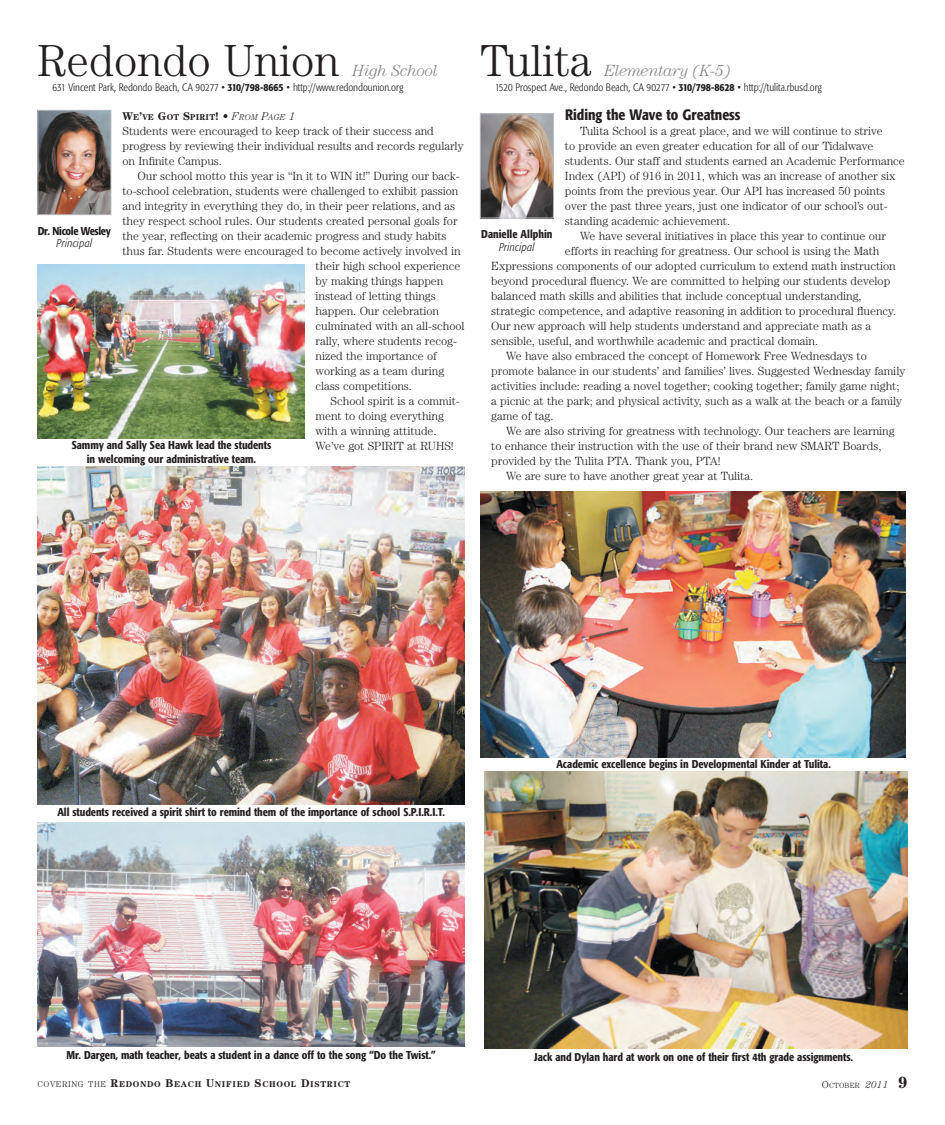
<style>
.page{position:relative;width:945px;height:1125px;background:#fff}
.page>*{position:absolute;margin:0;border:0;box-sizing:border-box;transform-origin:0 0}
.t1{font:300 45px "Century";color:#231f20}
.t2{font:italic 300 16.25px "Century";letter-spacing:-.02em;color:#808285}
.t3{font:500 condensed 15px "Formata";color:#231f20}
.t4{font:300 11.88px/15px "Century";letter-spacing:-.005em;color:#231f20}
.t5{font:500 condensed 11.25px/13.8px "Formata";letter-spacing:-.005em;color:#231f20;text-align:center}
.t6{font:italic 300 condensed 11.25px "Formata";letter-spacing:.02em;color:#231f20}
.t7{font:500 condensed 11.25px "Formata";letter-spacing:-.03em;color:#231f20}
.t8{font:300 condensed 10.62px "Formata";color:#231f20}
.t9{font:700 8.5px "Century";letter-spacing:.075em;color:#231f20}
.t10{font:700 8.5px "Century";letter-spacing:.015em;color:#231f20}
.t11{font:300 7.5px "Century";letter-spacing:.03em;color:#231f20}
.s1{font-weight:500}
.s2{font-size:11.25px}
.s3{font-weight:300;font-style:italic;font-size:11.25px}
.s4{font-weight:300;font-style:italic}
.s5{font-weight:300}
.s6{font-size:10px}
.s7{font-style:italic;font-size:10px}
.s8{font-weight:700;font-size:16.25px}
</style>
<div class="page">
<img style="left:40px;top:112px;width:69px;height:101px">
<div style="left:38px;top:110px;width:73px;height:105px;border:1px solid #bcbdc0"></div>
<img style="left:482px;top:115px;width:70px;height:101px">
<div style="left:480px;top:113px;width:74px;height:105px;border:1px solid #bcbdc0"></div>
<img style="left:38px;top:822px;width:427px;height:225px">
<img style="left:38px;top:264px;width:266px;height:175px">
<img style="left:485px;top:772px;width:423px;height:277px">
<img style="left:480px;top:492px;width:425px;height:265px">
<img style="left:38px;top:466px;width:427px;height:339px">
<h1 class="t1" style="left:38px;top:45px;width:304px">Redondo Union</h1>
<h2 class="t2" style="left:352px;top:65px;width:87px">High School</h2>
<p class="t8" style="left:52px;top:83px;width:352px">631 Vincent Park, Redondo Beach, CA 90277 • <span class="s1">310/798-8665</span> • http://www.redondounion.org</p>
<p class="t10" style="left:122px;top:114px;width:175px"><span class="s2">W</span>E<span class="s2">’</span>VE <span class="s2">G</span>OT <span class="s2">S</span>PIRIT<span class="s2">!</span> <span class="s3">• F</span><span class="s4">ROM</span> <span class="s3">P</span><span class="s4">AGE</span> <span class="s3">1</span></p>
<p class="t4" style="left:122px;top:124px;width:343px">Students were encouraged to keep track of their success and progress by reviewing their individual results and records regularly on Infinite Campus.</p>
<p class="t4" style="left:138px;top:169px;width:324px">Our school motto this year is “In it to WIN it!” During our back-</p>
<p class="t4" style="left:122px;top:184px;width:338px">to-school celebration, students were challenged to exhibit passion</p>
<p class="t4" style="left:122px;top:199px;width:334px">and integrity in everything they do, in their peer relations, and as</p>
<p class="t4" style="left:122px;top:214px;width:337px">they respect school rules. Our students created personal goals for</p>
<p class="t4" style="left:122px;top:229px;width:326px">the year, reflecting on their academic progress and study habits</p>
<p class="t4" style="left:122px;top:244px;width:340px">thus far. Students were encouraged to become actively involved in</p>
<p class="t4" style="left:316px;top:259px;width:146px">their high school experience</p>
<p class="t4" style="left:316px;top:274px;width:129px">by making things happen</p>
<p class="t4" style="left:316px;top:289px;width:122px">instead of letting things</p>
<p class="t4" style="left:316px;top:304px;width:125px">happen. Our celebration</p>
<p class="t4" style="left:316px;top:319px;width:151px">culminated with an all-school</p>
<p class="t4" style="left:316px;top:334px;width:143px">rally, where students recog-</p>
<p class="t4" style="left:316px;top:349px;width:123px">nized the importance of</p>
<p class="t4" style="left:316px;top:364px;width:130px">working as a team during</p>
<p class="t4" style="left:316px;top:379px;width:98px">class competitions.</p>
<p class="t4" style="left:331px;top:394px;width:131px">School spirit is a commit-</p>
<p class="t4" style="left:316px;top:409px;width:130px">ment to doing everything</p>
<p class="t4" style="left:316px;top:424px;width:122px">with a winning attitude.</p>
<p class="t4" style="left:316px;top:439px;width:140px">We’ve got SPIRIT at RUHS!</p>
<p class="t7" style="left:38px;top:226px;width:75px">Dr. Nicole Wesley</p>
<p class="t6" style="left:57px;top:239px;width:37px">Principal</p>
<p class="t5" style="left:72px;top:439px;width:201px">Sammy and Sally Sea Hawk lead the students in welcoming our administrative team.</p>
<h1 class="t1" style="left:480px;top:45px;width:113px">Tulita</h1>
<h2 class="t2" style="left:604px;top:65px;width:128px">Elementary (K-5)</h2>
<p class="t8" style="left:495px;top:83px;width:329px">1520 Prospect Ave., Redondo Beach, CA 90277 • <span class="s1">310/798-8628</span> • http://tulita.rbusd.org</p>
<p class="t3" style="left:565px;top:109px;width:177px">Riding the Wave to Greatness</p>
<p class="t4" style="left:580px;top:124px;width:304px">Tulita School is a great place, and we will continue to strive</p>
<p class="t4" style="left:565px;top:139px;width:310px">to provide an even greater education for all of our Tidalwave</p>
<p class="t4" style="left:565px;top:154px;width:341px">students. Our staff and students earned an Academic Performance</p>
<p class="t4" style="left:565px;top:169px;width:332px">Index (API) of 916 in 2011, which was an increase of another six</p>
<p class="t4" style="left:565px;top:184px;width:322px">points from the previous year. Our API has increased 50 points</p>
<p class="t4" style="left:565px;top:199px;width:324px">over the past three years, just one indicator of our school’s out-</p>
<p class="t4" style="left:565px;top:214px;width:167px">standing academic achievement.</p>
<p class="t4" style="left:580px;top:229px;width:307px">We have several initiatives in place this year to continue our</p>
<p class="t4" style="left:565px;top:244px;width:316px">efforts in reaching for greatness. Our school is using the Math</p>
<p class="t4" style="left:491px;top:259px;width:406px">Expressions components of our adopted curriculum to extend math instruction</p>
<p class="t4" style="left:491px;top:274px;width:401px">beyond procedural fluency. We are committed to helping our students develop</p>
<p class="t4" style="left:491px;top:289px;width:372px">balanced math skills and abilities that include conceptual understanding,</p>
<p class="t4" style="left:491px;top:304px;width:407px">strategic competence, and adaptive reasoning in addition to procedural fluency.</p>
<p class="t4" style="left:491px;top:319px;width:381px">Our new approach will help students understand and appreciate math as a</p>
<p class="t4" style="left:491px;top:334px;width:328px">sensible, useful, and worthwhile academic and practical domain.</p>
<p class="t4" style="left:506px;top:349px;width:362px">We have also embraced the concept of Homework Free Wednesdays to</p>
<p class="t4" style="left:491px;top:364px;width:416px">promote balance in our students’ and families’ lives. Suggested Wednesday family</p>
<p class="t4" style="left:491px;top:379px;width:410px">activities include: reading a novel together; cooking together; family game night;</p>
<p class="t4" style="left:491px;top:394px;width:412px">a picnic at the park; and physical activity, such as a walk at the beach or a family</p>
<p class="t4" style="left:491px;top:409px;width:64px">game of tag.</p>
<p class="t4" style="left:506px;top:424px;width:390px">We are also striving for greatness with technology. Our teachers are learning</p>
<p class="t4" style="left:491px;top:439px;width:392px">to enhance their instruction with the use of their brand new SMART Boards,</p>
<p class="t4" style="left:491px;top:454px;width:231px">provided by the Tulita PTA. Thank you, PTA!</p>
<p class="t4" style="left:506px;top:469px;width:248px">We are sure to have another great year at Tulita.</p>
<p class="t5" style="left:481px;top:228px;width:73px">Danielle Allphin</p>
<p class="t6" style="left:499px;top:242px;width:37px">Principal</p>
<p class="t5" style="left:57px;top:806px;width:389px">All students received a spirit shirt to remind them of the importance of school S.P.I.R.I.T.</p>
<p class="t5" style="left:556px;top:759px;width:276px">Academic excellence begins in Developmental Kinder at Tulita.</p>
<p class="t5" style="left:66px;top:1049px;width:371px">Mr. Dargen, math teacher, beats a student in a dance off to the song “Do the Twist.”</p>
<p class="t5" style="left:534px;top:1051px;width:320px">Jack and Dylan hard at work on one of their first 4th grade assignments.</p>
<p class="t9" style="left:38px;top:1081px;width:314px"><span class="s5">COVERING THE</span> <span class="s2">R</span>EDONDO <span class="s2">B</span>EACH <span class="s2">U</span>NIFIED <span class="s2">S</span>CHOOL <span class="s2">D</span>ISTRICT</p>
<p class="t11" style="left:822px;top:1083px;width:87px"><span class="s6">O</span>CTOBER <span class="s7">2011</span> <span class="s8">9</span></p>
</div>
